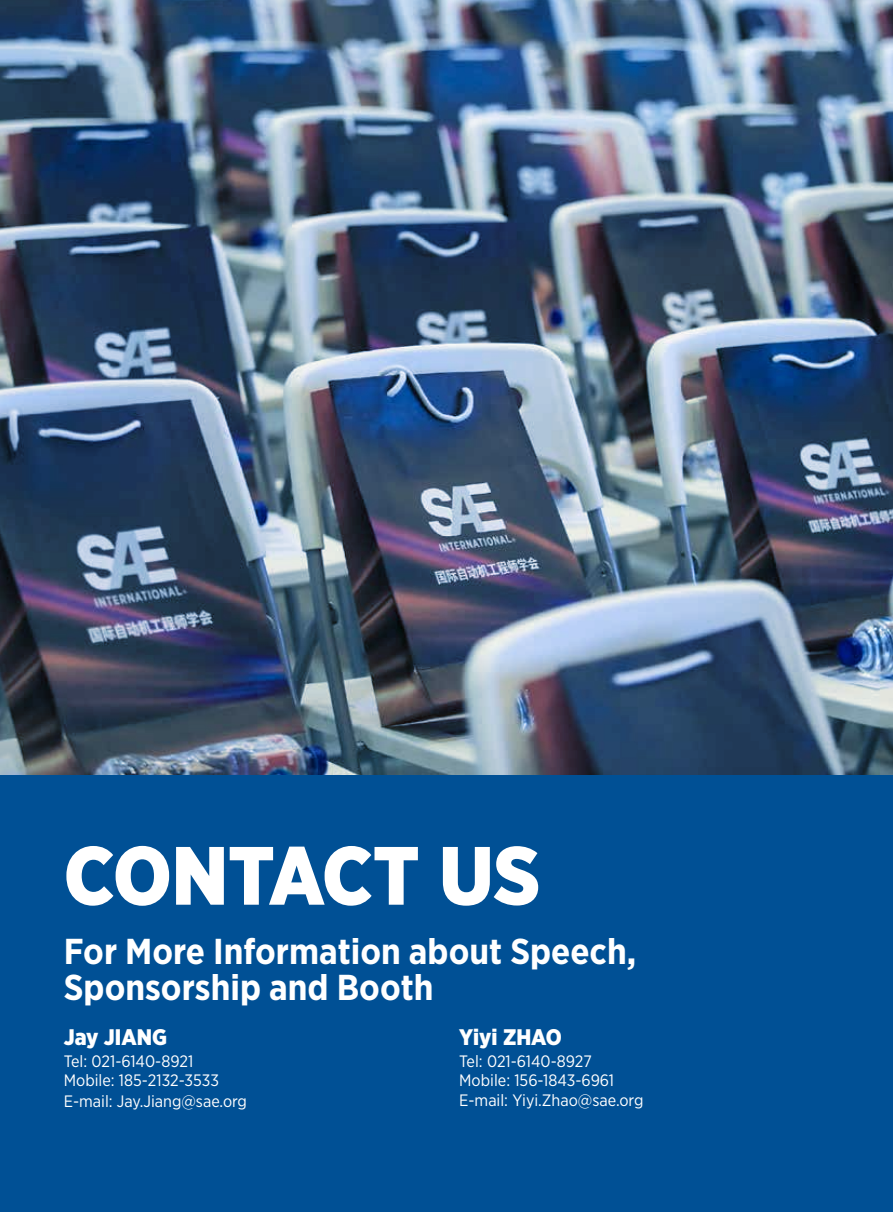
<style>
.page{position:relative;width:893px;height:1212px;background:#fff}
.page>*{position:absolute;margin:0;border:0;box-sizing:border-box;transform-origin:0 0}
.t1{font:900 82.5px "Gotham Narrow";color:#fff}
.t2{font:700 36px/36px "Gotham Narrow";color:#fff}
.t3{font:900 22.5px "Gotham Narrow";color:#fff}
.t4{font:16.5px/20.1px "Gotham Narrow";color:#fff}
</style>
<div class="page">
<div style="left:0;top:775px;width:893px;height:437px;background:#005095"></div>
<img style="left:0;top:0;width:893px;height:775px">
<h1 class="t1" style="left:64px;top:821px;width:478px">CONTACT US</h1>
<h2 class="t2" style="left:64px;top:933px;width:574px">For More Information about Speech,<br>Sponsorship and Booth</h2>
<h3 class="t3" style="left:64px;top:1022px;width:105px">Jay JIANG</h3>
<p class="t4" style="left:64px;top:1050px;width:185px">Tel: 021-6140-8921<br>Mobile: 185-2132-3533<br>E-mail: Jay.Jiang@sae.org</p>
<h3 class="t3" style="left:459px;top:1022px;width:104px">Yiyi ZHAO</h3>
<p class="t4" style="left:459px;top:1050px;width:186px">Tel: 021-6140-8927<br>Mobile: 156-1843-6961<br>E-mail: Yiyi.Zhao@sae.org</p>
</div>
